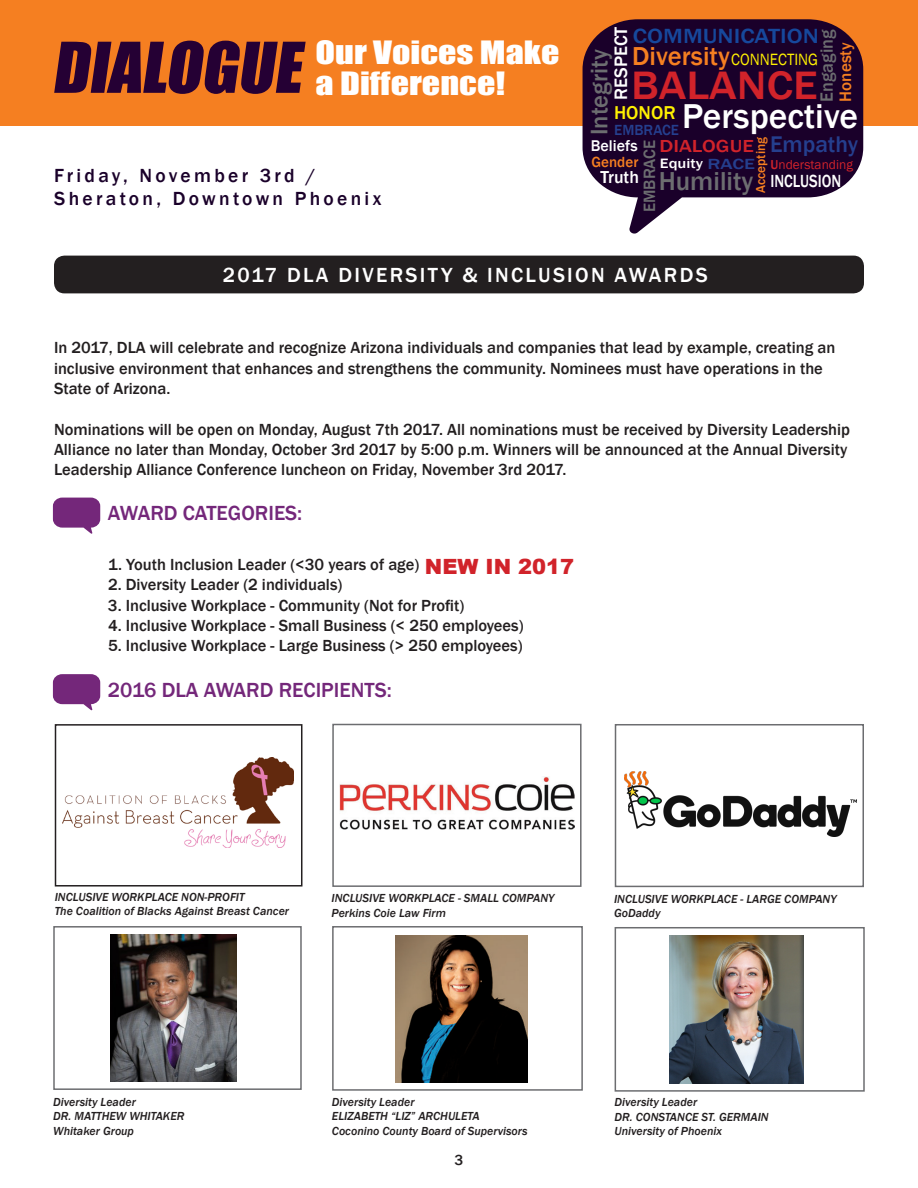
<style>
.page{position:relative;width:918px;height:1188px;background:#fff}
.page>*{position:absolute;margin:0;border:0;box-sizing:border-box;transform-origin:0 0}
.t1{font:64.65px "Impact";color:#250034}
.t2{font:500 40.8px "Franklin Gothic";color:#d1232a;scale:1.12 1}
.t3{font:500 35.4px "Franklin Gothic";color:#fff}
.t4{font:29.55px/30.8px "Impact";color:#fff;scale:1.22 1}
.t5{font:500 26.7px "Franklin Gothic";color:#f57f21}
.t6{font:500 26.7px "Franklin Gothic";color:#6c6d70}
.t7{font:500 24.6px "Franklin Gothic";color:#6c6d70}
.t8{font:500 23.25px "Franklin Gothic";color:#253f8e}
.t9{font:500 21.15px "Franklin Gothic";color:#16489c;scale:1.18 1}
.t10{font:500 21px "Franklin Gothic";color:#74277a}
.t11{font:500 21px "Franklin Gothic";letter-spacing:.11em;color:#fff}
.t12{font:900 21px "Arial";color:#d1232a}
.t13{font:500 19.5px "Franklin Gothic";letter-spacing:.17em;color:#1a002a}
.t14{font:500 19.05px "Franklin Gothic";color:#fff101}
.t15{font:500 18.6px "Franklin Gothic";color:#fff}
.t16{font:500 18.3px "Franklin Gothic";color:#6c6d70}
.t17{font:500 18px "Franklin Gothic";color:#fff;scale:.83 1}
.t18{font:500 17.85px "Franklin Gothic";color:#d1232a;scale:1.19 1}
.t19{font:500 17.85px "Franklin Gothic";color:#fff}
.t20{font:500 17.1px "Franklin Gothic";color:#f57f21}
.t21{font:500 16.95px "Franklin Gothic";color:#6c6d70}
.t22{font:16.8px "Franklin Gothic";color:#fff101;scale:.91 1}
.t23{font:500 16.5px/20.4px "Franklin Gothic";color:#231f20}
.t24{font:500 16.05px "Franklin Gothic";color:#fff}
.t25{font:500 15.15px "Franklin Gothic";color:#253f8e}
.t26{font:500 15.15px "Franklin Gothic";color:#f57f21}
.t27{font:500 15px "Franklin Gothic";color:#231f20}
.t28{font:500 13.95px "Franklin Gothic";color:#fff;scale:1.18 1}
.t29{font:13.35px "Franklin Gothic";color:#d1232a}
.t30{font:500 13.35px "Franklin Gothic";color:#f57f21}
.t31{font:italic 500 12px "Franklin Gothic";color:#231f20}
.s1{font-size:15.15px;color:#253f8e}
.s2{font-weight:500}
</style>
<div class="page">
<div style="left:53px;top:926px;width:249px;height:164px;border:2px solid #6c6d70"></div>
<div style="left:615px;top:927px;width:250px;height:165px;border:2px solid #6c6d70"></div>
<div style="left:615px;top:724px;width:249px;height:163px;border:2px solid #6c6d70"></div>
<div style="left:332px;top:724px;width:250px;height:163px;border:2px solid #6c6d70"></div>
<div style="left:54px;top:256px;width:810px;height:37px;background:#231f20;border-radius:10px"></div>
<div style="left:55px;top:724px;width:247px;height:163px;border:2px solid #231f20"></div>
<div style="left:332px;top:926px;width:251px;height:165px;border:2px solid #6c6d70"></div>
<div style="left:0;top:0;width:918px;height:125px;background:#f57f21"></div>
<svg style="left:53px;top:498px;width:47px;height:36px"></svg>
<svg style="left:53px;top:674px;width:47px;height:37px"></svg>
<img style="left:62px;top:757px;width:232px;height:91px">
<img style="left:625px;top:772px;width:231px;height:64px">
<img style="left:340px;top:777px;width:234px;height:53px">
<img style="left:110px;top:935px;width:126px;height:147px">
<img style="left:395px;top:936px;width:132px;height:146px">
<img style="left:670px;top:935px;width:134px;height:148px">
<svg style="left:583px;top:19px;width:280px;height:215px;fill:#1a002a"></svg>
<p class="t1" style="left:51px;top:17px;width:264px">DIALOGUE</p>
<p class="t4" style="left:316px;top:36px;width:201px">Our Voices Make a Difference!</p>
<p class="t13" style="left:54px;top:163px;width:263px">Friday, November 3rd /</p>
<p class="t13" style="left:54px;top:186px;width:329px">Sheraton, Downtown Phoenix</p>
<p class="t15" style="left:610px;top:100px;width:75px;rotate:-90deg">RESPECT</p>
<p class="t9" style="left:633px;top:22px;width:159px">COMMUNICATION</p>
<p class="t16" style="left:815px;top:102px;width:74px;rotate:-90deg">Engaging</p>
<p class="t20" style="left:835px;top:102px;width:61px;rotate:-90deg">Honesty</p>
<p class="t5" style="left:632px;top:39px;width:99px">Diversity</p>
<p class="t7" style="left:584px;top:135px;width:88px;rotate:-90deg">Integrity</p>
<p class="t22" style="left:731px;top:49px;width:97px">CONNECTING</p>
<p class="t2" style="left:631px;top:60px;width:168px">BALANCE</p>
<p class="t3" style="left:682px;top:95px;width:177px">Perspective</p>
<p class="t14" style="left:614px;top:101px;width:63px">HONOR</p>
<p class="t25" style="left:614px;top:120px;width:66px">EMBRACE</p>
<p class="t19" style="left:600px;top:166px;width:40px">Truth</p>
<p class="t8" style="left:770px;top:130px;width:90px">Empathy</p>
<p class="t30" style="left:753px;top:193px;width:58px;rotate:-90deg">Accepting</p>
<p class="t18" style="left:659px;top:135px;width:81px">DIALOGUE</p>
<p class="t21" style="left:639px;top:212px;width:74px;rotate:-90deg">EMBRACE</p>
<p class="t24" style="left:591px;top:136px;width:48px">Beliefs</p>
<p class="t26" style="left:592px;top:152px;width:48px">Gender</p>
<p class="t28" style="left:660px;top:155px;width:82px">Equity <span class="s1">RACE</span></p>
<p class="t29" style="left:771px;top:156px;width:84px"><span class="s2">U</span>nderstanding</p>
<p class="t17" style="left:770px;top:170px;width:87px">INCLUSION</p>
<p class="t6" style="left:659px;top:165px;width:96px">Humility</p>
<p class="t11" style="left:223px;top:262px;width:486px">2017 DLA DIVERSITY &amp; INCLUSION AWARDS</p>
<p class="t23" style="left:54px;top:338px;width:783px">In 2017, DLA will celebrate and recognize Arizona individuals and companies that lead by example, creating an inclusive environment that enhances and strengthens the community. Nominees must have operations in the<br>State of Arizona.</p>
<p class="t23" style="left:54px;top:419px;width:798px">Nominations will be open on Monday, August 7th 2017. All nominations must be received by Diversity Leadership<br>Alliance no later than Monday, October 3rd 2017 by 5:00 p.m. Winners will be announced at the Annual Diversity<br>Leadership Alliance Conference luncheon on Friday, November 3rd 2017.</p>
<p class="t10" style="left:108px;top:500px;width:196px">AWARD CATEGORIES:</p>
<p class="t23" style="left:108px;top:554px;width:313px">1. Youth Inclusion Leader (&lt;30 years of age)</p>
<p class="t23" style="left:108px;top:575px;width:236px">2. Diversity Leader (2 individuals)</p>
<p class="t23" style="left:108px;top:595px;width:358px">3. Inclusive Workplace - Community (Not for Profit)</p>
<p class="t23" style="left:108px;top:615px;width:417px">4. Inclusive Workplace - Small Business (&lt; 250 employees)</p>
<p class="t23" style="left:108px;top:636px;width:416px">5. Inclusive Workplace - Large Business (&gt; 250 employees)</p>
<p class="t10" style="left:108px;top:677px;width:285px">2016 DLA AWARD RECIPIENTS:</p>
<p class="t12" style="left:425px;top:551px;width:151px">NEW IN 2017</p>
<p class="t31" style="left:55px;top:889px;width:191px">INCLUSIVE WORKPLACE NON-PROFIT</p>
<p class="t31" style="left:55px;top:904px;width:236px">The Coalition of Blacks Against Breast Cancer</p>
<p class="t31" style="left:332px;top:891px;width:224px">INCLUSIVE WORKPLACE - SMALL COMPANY</p>
<p class="t31" style="left:332px;top:905px;width:116px">Perkins Coie Law Firm</p>
<p class="t31" style="left:614px;top:891px;width:224px">INCLUSIVE WORKPLACE - LARGE COMPANY</p>
<p class="t31" style="left:614px;top:906px;width:48px">GoDaddy</p>
<p class="t31" style="left:53px;top:1094px;width:84px">Diversity Leader</p>
<p class="t31" style="left:53px;top:1109px;width:133px">DR. MATTHEW WHITAKER</p>
<p class="t31" style="left:53px;top:1123px;width:82px">Whitaker Group</p>
<p class="t31" style="left:332px;top:1094px;width:84px">Diversity Leader</p>
<p class="t31" style="left:332px;top:1109px;width:149px">ELIZABETH “LIZ” ARCHULETA</p>
<p class="t31" style="left:332px;top:1123px;width:197px">Coconino County Board of Supervisors</p>
<p class="t27" style="left:455px;top:1150px;width:10px">3</p>
<p class="t31" style="left:615px;top:1095px;width:84px">Diversity Leader</p>
<p class="t31" style="left:615px;top:1109px;width:156px">DR. CONSTANCE ST. GERMAIN</p>
<p class="t31" style="left:615px;top:1124px;width:109px">University of Phoenix</p>
</div>
